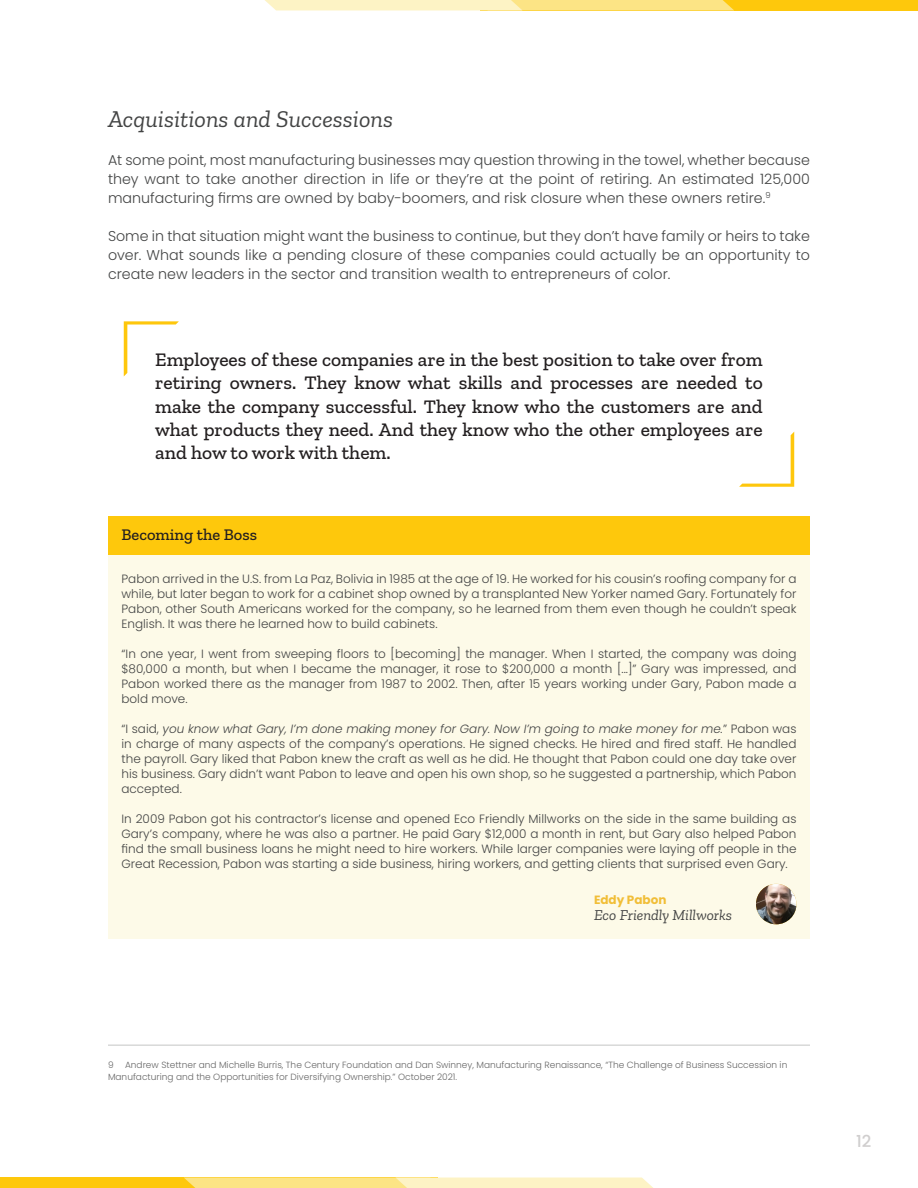
<style>
.page{position:relative;width:918px;height:1188px;background:#fff}
.page>*{position:absolute;margin:0;border:0;box-sizing:border-box;transform-origin:0 0}
.t1{font:italic 24px "Zilla Slab";color:#434444}
.t2{font:500 19.5px/23.4px "Zilla Slab";color:#231f20;text-align:justify}
.t3{font:500 16.5px "Zilla Slab";color:#231f20}
.t4{font:500 16.5px "Poppins";color:#d0cece}
.t5{font:italic 15px "Zilla Slab";color:#434444}
.t6{font:300 14.25px/19px "Poppins";color:#434444;text-align:justify}
.t7{font:300 12px/15px "Poppins";color:#434444;text-align:justify}
.t8{font:700 12px "Poppins";color:#f1be38}
.t9{font:300 9px/12px "Poppins";color:#666}
.s1{font-style:italic}
</style>
<div class="page">
<hr style="left:108px;top:1044px;width:702px;height:2px;background:#d8d9d8">
<div style="left:108px;top:516px;width:702px;height:40px;background:#fec80c"></div>
<div style="left:108px;top:556px;width:702px;height:383px;background:#fdfae8"></div>
<img style="left:756px;top:884px;width:40px;height:40px;border-radius:20px">
<svg style="left:124px;top:321px;width:55px;height:55px"></svg>
<svg style="left:739px;top:432px;width:55px;height:55px"></svg>
<div style="left:0;top:1178px;width:437px;height:10px;background:#fec80c"></div>
<svg style="left:184px;top:1178px;width:469px;height:10px;background:#fceba6"></svg>
<div style="left:481px;top:0;width:437px;height:10px;background:#fec80c"></div>
<svg style="left:265px;top:0;width:469px;height:10px;background:#fceba6"></svg>
<h1 class="t1" style="left:108px;top:106px;width:287px">Acquisitions and Successions</h1>
<p class="t6" style="left:108px;top:151px;width:704px">At some point, most manufacturing businesses may question throwing in the towel, whether because they want to take another direction in life or they’re at the point of retiring. An estimated 125,000 manufacturing firms are owned by baby-boomers, and risk closure when these owners retire.<sup>9</sup></p>
<p class="t6" style="left:108px;top:227px;width:704px">Some in that situation might want the business to continue, but they don’t have family or heirs to take over. What sounds like a pending closure of these companies could actually be an opportunity to create new leaders in the sector and transition wealth to entrepreneurs of color.</p>
<p class="t2" style="left:155px;top:348px;width:609px">Employees of these companies are in the best position to take over from retiring owners. They know what skills and processes are needed to make the company successful. They know who the customers are and what products they need. And they know who the other employees are and how to work with them.</p>
<h3 class="t3" style="left:122px;top:525px;width:137px">Becoming the Boss</h3>
<p class="t7" style="left:122px;top:572px;width:677px">Pabon arrived in the U.S. from La Paz, Bolivia in 1985 at the age of 19. He worked for his cousin’s roofing company for a while, but later began to work for a cabinet shop owned by a transplanted New Yorker named Gary. Fortunately for Pabon, other South Americans worked for the company, so he learned from them even though he couldn’t speak English. It was there he learned how to build cabinets.</p>
<p class="t7" style="left:122px;top:647px;width:677px">“In one year, I went from sweeping floors to [becoming] the manager. When I started, the company was doing $80,000 a month, but when I became the manager, it rose to $200,000 a month [...]” Gary was impressed, and Pabon worked there as the manager from 1987 to 2002. Then, after 15 years working under Gary, Pabon made a bold move.</p>
<p class="t7" style="left:122px;top:722px;width:677px">“I said, <span class="s1">you know what Gary, I’m done making money for Gary. Now I’m going to make money for me.</span>” Pabon was in charge of many aspects of the company’s operations. He signed checks. He hired and fired staff. He handled the payroll. Gary liked that Pabon knew the craft as well as he did. He thought that Pabon could one day take over his business. Gary didn’t want Pabon to leave and open his own shop, so he suggested a partnership, which Pabon accepted.</p>
<p class="t7" style="left:122px;top:812px;width:677px">In 2009 Pabon got his contractor’s license and opened Eco Friendly Millworks on the side in the same building as Gary’s company, where he was also a partner. He paid Gary $12,000 a month in rent, but Gary also helped Pabon find the small business loans he might need to hire workers. While larger companies were laying off people in the Great Recession, Pabon was starting a side business, hiring workers, and getting clients that surprised even Gary.</p>
<p class="t8" style="left:594px;top:893px;width:74px">Eddy Pabon</p>
<p class="t5" style="left:594px;top:907px;width:140px">Eco Friendly Millworks</p>
<p class="t9" style="left:108px;top:1059px;width:681px;text-indent:17px">Andrew Stettner and Michelle Burris, The Century Foundation and Dan Swinney, Manufacturing Renaissance, “The Challenge of Business Succession in<br>Manufacturing and the Opportunities for Diversifying Ownership.” October 2021.</p>
<p class="t9" style="left:108px;top:1059px;width:7px">9</p>
<h3 class="t4" style="left:856px;top:1131px;width:17px">12</h3>
</div>
